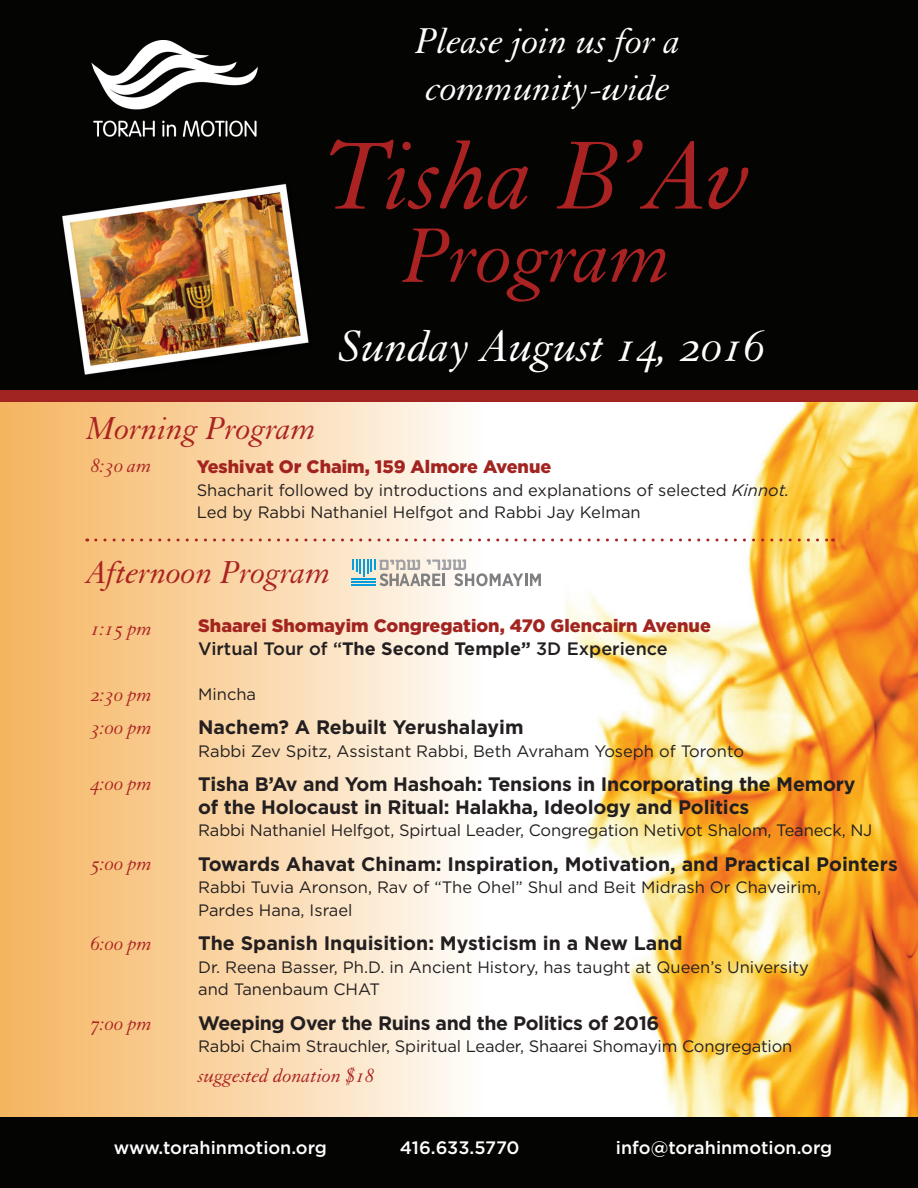
<style>
.page{position:relative;width:918px;height:1188px;background:#fff}
.page>*{position:absolute;margin:0;border:0;box-sizing:border-box;transform-origin:0 0}
.t1{font:105px "Granjon Italic Os F";color:#aa2322}
.t2{font:84px "Granjon Italic Os F";color:#aa2322}
.t3{font:48px "Granjon Italic Os F";color:#fff}
.t4{font:39px "Granjon Italic Os F";color:#fff}
.t5{font:34.5px "Granjon Italic Os F";color:#aa2322}
.t6{font:21px "Granjon Italic Os F";color:#aa2322}
.t7{font:700 19.5px "Gotham";letter-spacing:-.01em;color:#231f20}
.t8{font:900 18px "Gotham";color:#a22420}
.t9{font:500 18px "Gotham";color:#fff}
.t10{font:500 18px "Gotham";color:#231f20}
.t11{font:16.5px/22.5px "Gotham";color:#231f20}
.s1{font-style:italic}
.s2{font-weight:700}
</style>
<div class="page">
<div style="left:0;top:398px;width:485px;height:790px;background:linear-gradient(to right,#f5b35c,#fefcf9)"></div>
<img style="left:554px;top:402px;width:364px;height:716px">
<img style="left:0;top:0;width:918px;height:390px">
<img style="left:61px;top:41px;width:224px;height:97px">
<div style="left:0;top:390px;width:918px;height:12px;background:#a22420"></div>
<div style="left:0;top:1118px;width:918px;height:70px;background:#040503"></div>
<svg style="left:96px;top:538px;width:738px;height:3px"></svg>
<svg style="left:352px;top:560px;width:189px;height:26px"></svg>
<p class="t4" style="left:416px;top:20px;width:267px">Please join us for a</p>
<p class="t4" style="left:427px;top:67px;width:245px">community-wide</p>
<p class="t1" style="left:324px;top:120px;width:429px">Tisha B’Av</p>
<p class="t2" style="left:404px;top:211px;width:271px">Program</p>
<p class="t5" style="left:87px;top:410px;width:231px">Morning Program</p>
<p class="t3" style="left:339px;top:321px;width:427px">Sunday August 14, 2016</p>
<p class="t6" style="left:91px;top:455px;width:63px">8:30 am</p>
<p class="t8" style="left:197px;top:455px;width:356px">Yeshivat Or Chaim, 159 Almore Avenue</p>
<p class="t11" style="left:197px;top:478px;width:594px">Shacharit followed by introductions and explanations of selected <span class="s1">Kinnot.<br></span>Led by Rabbi Nathaniel Helfgot and Rabbi Jay Kelman</p>
<p class="t5" style="left:87px;top:554px;width:246px">Afternoon Program</p>
<p class="t6" style="left:91px;top:617px;width:63px">1:15 pm</p>
<p class="t8" style="left:198px;top:614px;width:514px">Shaarei Shomayim Congregation, 470 Glencairn Avenue</p>
<p class="t10" style="left:198px;top:637px;width:471px">Virtual Tour of “<span class="s2">The Second Temple”</span> 3D Experience</p>
<p class="t11" style="left:198px;top:682px;width:59px">Mincha</p>
<p class="t7" style="left:198px;top:715px;width:327px">Nachem? A Rebuilt Yerushalayim</p>
<p class="t11" style="left:198px;top:739px;width:547px">Rabbi Zev Spitz, Assistant Rabbi, Beth Avraham Yoseph of Toronto</p>
<p class="t7" style="left:198px;top:772px;width:659px">Tisha B’Av and Yom Hashoah: Tensions in Incorporating the Memory</p>
<p class="t7" style="left:198px;top:794px;width:553px">of the Holocaust in Ritual: Halakha, Ideology and Politics</p>
<p class="t11" style="left:198px;top:819px;width:676px">Rabbi Nathaniel Helfgot, Spirtual Leader, Congregation Netivot Shalom, Teaneck, NJ</p>
<p class="t7" style="left:198px;top:851px;width:701px">Towards Ahavat Chinam: Inspiration, Motivation, and Practical Pointers</p>
<p class="t11" style="left:198px;top:876px;width:625px">Rabbi Tuvia Aronson, Rav of “The Ohel” Shul and Beit Midrash Or Chaveirim,<br>Pardes Hana, Israel</p>
<p class="t7" style="left:198px;top:931px;width:486px">The Spanish Inquisition: Mysticism in a New Land</p>
<p class="t11" style="left:198px;top:955px;width:612px">Dr. Reena Basser, Ph.D. in Ancient History, has taught at Queen’s University and Tanenbaum CHAT</p>
<p class="t7" style="left:198px;top:1010px;width:463px">Weeping Over the Ruins and the Politics of 2016</p>
<p class="t11" style="left:198px;top:1035px;width:596px">Rabbi Chaim Strauchler, Spiritual Leader, Shaarei Shomayim Congregation</p>
<p class="t6" style="left:91px;top:683px;width:63px">2:30 pm</p>
<p class="t6" style="left:91px;top:716px;width:63px">3:00 pm</p>
<p class="t6" style="left:91px;top:772px;width:63px">4:00 pm</p>
<p class="t6" style="left:91px;top:853px;width:63px">5:00 pm</p>
<p class="t6" style="left:91px;top:932px;width:63px">6:00 pm</p>
<p class="t6" style="left:91px;top:1012px;width:63px">7:00 pm</p>
<p class="t6" style="left:198px;top:1064px;width:177px">suggested donation $18</p>
<p class="t9" style="left:114px;top:1136px;width:215px">www.torahinmotion.org</p>
<p class="t9" style="left:400px;top:1136px;width:121px">416.633.5770</p>
<p class="t9" style="left:616px;top:1136px;width:218px">info@torahinmotion.org</p>
</div>
